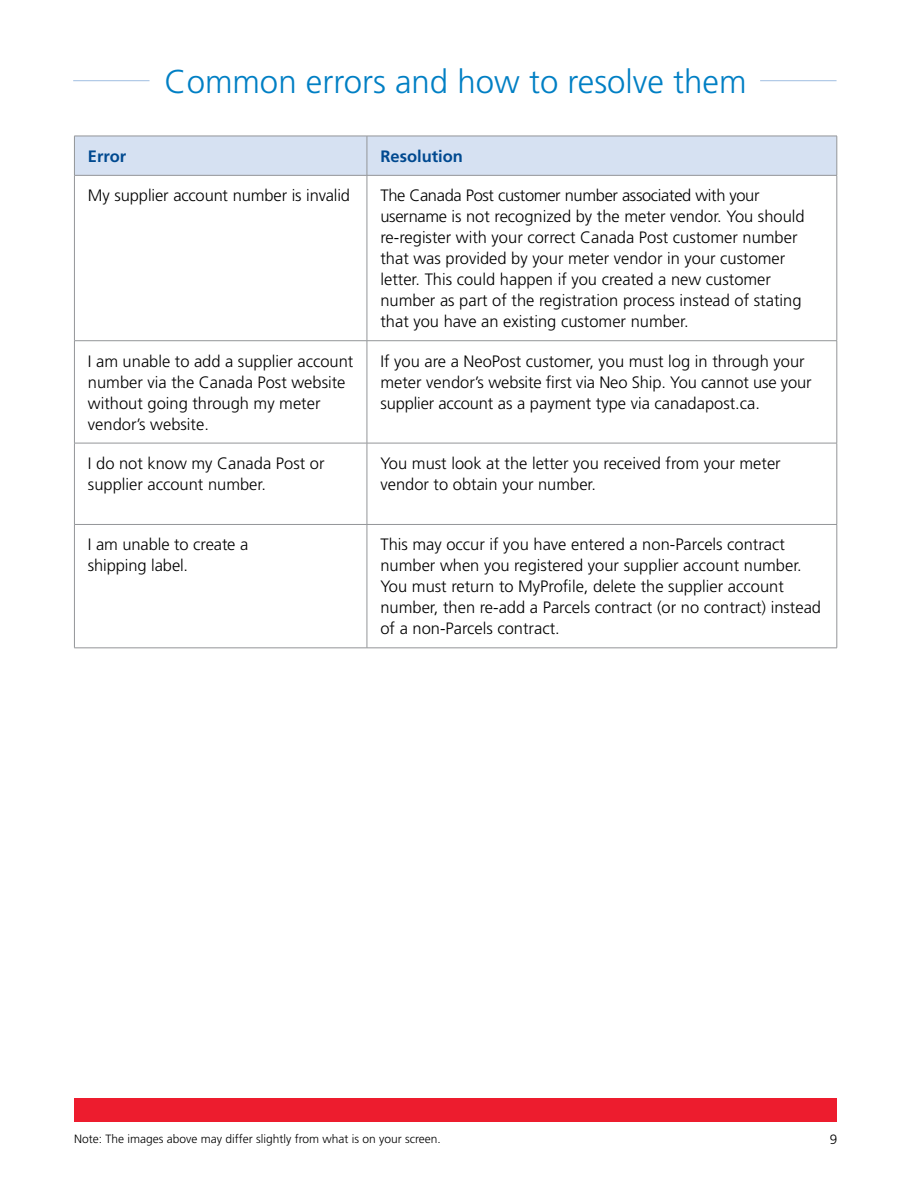
<style>
.page{position:relative;width:918px;height:1188px;background:#fff}
.page>*{position:absolute;margin:0;border:0;box-sizing:border-box;transform-origin:0 0}
.t1{font:300 33px "Frutiger";color:#007fc4}
.t2{font:300 16.5px/21px "Frutiger";color:#000}
.t3{font:700 16.5px "Frutiger";color:#004990}
.t4{font:300 13.5px "Frutiger";color:#000}
.t5{font:300 12px "Frutiger";color:#000}
</style>
<div class="page">
<div style="left:74px;top:1098px;width:763px;height:23px;background:#ed1c2e"></div>
<div style="left:75px;top:137px;width:762px;height:38px;background:#d6e1f2"></div>
<hr style="left:74px;top:136px;width:293px;height:1px;background:#939598">
<hr style="left:74px;top:136px;width:1px;height:39px;background:#939598">
<hr style="left:367px;top:136px;width:470px;height:1px;background:#939598">
<hr style="left:367px;top:136px;width:1px;height:39px;background:#939598">
<hr style="left:837px;top:136px;width:1px;height:39px;background:#939598">
<hr style="left:74px;top:175px;width:293px;height:1px;background:#939598">
<hr style="left:74px;top:176px;width:1px;height:165px;background:#939598">
<hr style="left:367px;top:175px;width:470px;height:1px;background:#939598">
<hr style="left:367px;top:176px;width:1px;height:165px;background:#939598">
<hr style="left:837px;top:176px;width:1px;height:165px;background:#939598">
<hr style="left:74px;top:340px;width:293px;height:1px;background:#939598">
<hr style="left:74px;top:341px;width:1px;height:102px;background:#939598">
<hr style="left:367px;top:340px;width:470px;height:1px;background:#939598">
<hr style="left:367px;top:341px;width:1px;height:102px;background:#939598">
<hr style="left:837px;top:341px;width:1px;height:102px;background:#939598">
<hr style="left:74px;top:443px;width:293px;height:1px;background:#939598">
<hr style="left:74px;top:443px;width:1px;height:81px;background:#939598">
<hr style="left:367px;top:443px;width:470px;height:1px;background:#939598">
<hr style="left:367px;top:443px;width:1px;height:81px;background:#939598">
<hr style="left:837px;top:443px;width:1px;height:81px;background:#939598">
<hr style="left:74px;top:524px;width:293px;height:1px;background:#939598">
<hr style="left:74px;top:525px;width:1px;height:123px;background:#939598">
<hr style="left:367px;top:524px;width:470px;height:1px;background:#939598">
<hr style="left:367px;top:525px;width:1px;height:123px;background:#939598">
<hr style="left:837px;top:525px;width:1px;height:123px;background:#939598">
<hr style="left:74px;top:648px;width:293px;height:1px;background:#939598">
<hr style="left:367px;top:648px;width:470px;height:1px;background:#939598">
<hr style="left:73px;top:80px;width:77px;height:1px;background:#a0bee2">
<hr style="left:760px;top:80px;width:77px;height:1px;background:#a0bee2">
<h1 class="t1" style="left:165px;top:63px;width:583px">Common errors and how to resolve them</h1>
<p class="t3" style="left:88px;top:146px;width:40px">Error</p>
<p class="t3" style="left:380px;top:146px;width:84px">Resolution</p>
<p class="t2" style="left:88px;top:185px;width:264px">My supplier account number is invalid</p>
<p class="t2" style="left:380px;top:185px;width:426px">The Canada Post customer number associated with your username is not recognized by the meter vendor. You should re-register with your correct Canada Post customer number that was provided by your meter vendor in your customer letter. This could happen if you created a new customer number as part of the registration process instead of stating that you have an existing customer number.</p>
<p class="t2" style="left:88px;top:351px;width:267px">I am unable to add a supplier account number via the Canada Post website without going through my meter vendor’s website.</p>
<p class="t2" style="left:380px;top:351px;width:433px">If you are a NeoPost customer, you must log in through your meter vendor’s website first via Neo Ship. You cannot use your supplier account as a payment type via canadapost.ca.</p>
<p class="t2" style="left:88px;top:453px;width:238px">I do not know my Canada Post or supplier account number.</p>
<p class="t2" style="left:380px;top:453px;width:402px">You must look at the letter you received from your meter vendor to obtain your number.</p>
<p class="t2" style="left:88px;top:534px;width:162px">I am unable to create a shipping label.</p>
<p class="t2" style="left:380px;top:534px;width:442px">This may occur if you have entered a non-Parcels contract number when you registered your supplier account number.<br>You must return to MyProfile, delete the supplier account number, then re-add a Parcels contract (or no contract) instead of a non-Parcels contract.</p>
<p class="t5" style="left:74px;top:1132px;width:368px">Note: The images above may differ slightly from what is on your screen.</p>
<p class="t4" style="left:829px;top:1132px;width:9px">7</p>
<p class="t4" style="left:830px;top:1132px;width:9px">9</p>
</div>
